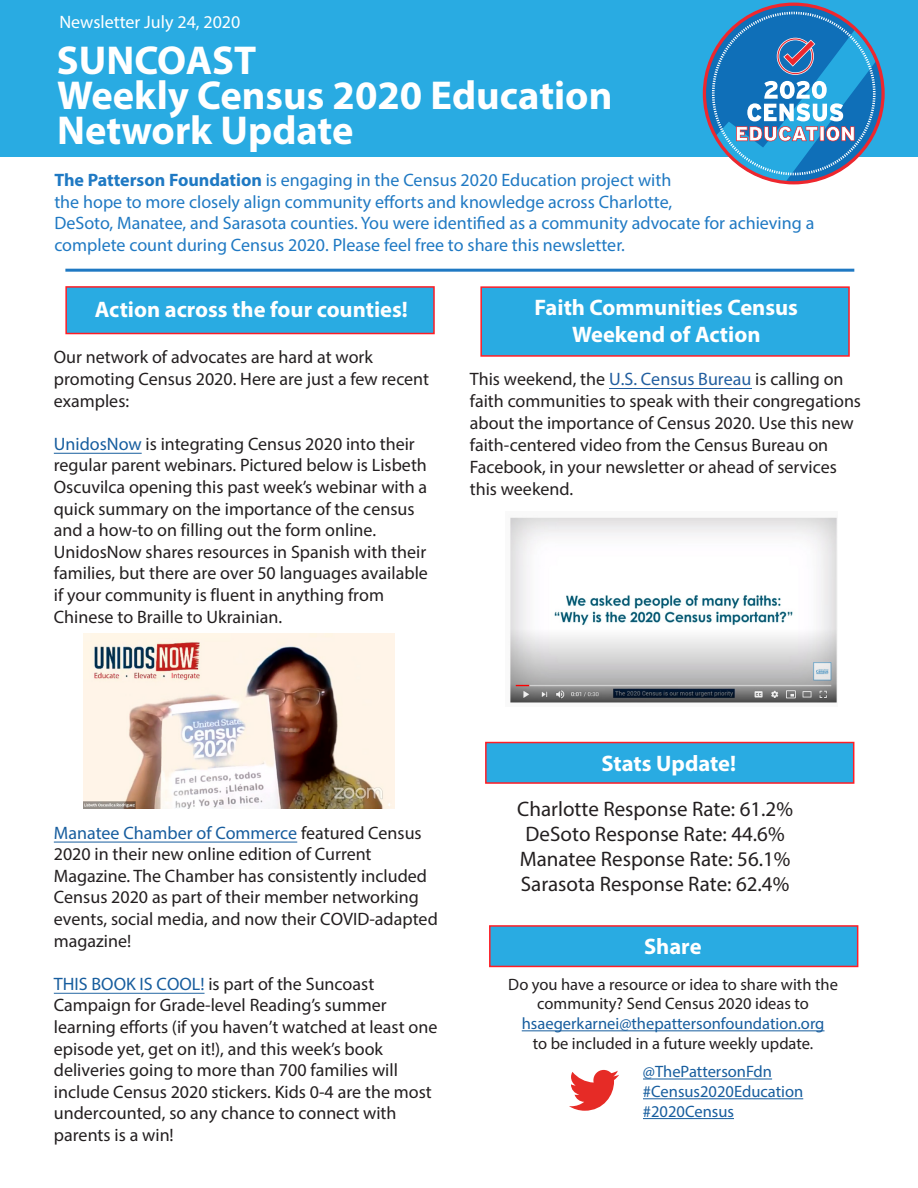
<style>
.page{position:relative;width:918px;height:1188px;background:#fff}
.page>*{position:absolute;margin:0;border:0;box-sizing:border-box;transform-origin:0 0}
.t1{font:700 40.5px "Myriad Pro";color:#fff}
.t2{font:700 22.5px "Myriad Pro";color:#fff}
.t3{font:21px "Myriad Pro";color:#231f20}
.t4{font:18px/21.6px "Myriad Pro";color:#231f20}
.t5{font:18px/21.6px "Myriad Pro";color:#1f79c3}
.t6{font:18px "Myriad Pro";color:#fff}
.t7{font:16.5px/19.8px "Myriad Pro";color:#231f20;text-align:center}
.t8{font:16.5px "Myriad Pro";color:#175d9e}
.s1{font-weight:700}
.s2{color:#175d9e}
.s3{color:#215e9f}
</style>
<div class="page">
<div style="left:0;top:0;width:918px;height:157px;background:#29abe2"></div>
<hr style="left:65px;top:269px;width:789px;height:3px;background:#1f79c3">
<svg style="left:569px;top:1070px;width:50px;height:41px"></svg>
<hr style="left:643px;top:1079px;width:129px;height:1px;background:#175d9e">
<hr style="left:643px;top:1098px;width:160px;height:1px;background:#175d9e">
<hr style="left:643px;top:1118px;width:91px;height:1px;background:#175d9e">
<svg style="left:703px;top:3px;width:182px;height:182px"></svg>
<hr style="left:522px;top:1030px;width:303px;height:1px;background:#175d9e">
<div style="left:489px;top:925px;width:369px;height:42px;background:#29abe2;border:2px solid #ff1d25"></div>
<div style="left:480px;top:286px;width:370px;height:71px;background:#29abe2;border:2px solid #ff1d25"></div>
<div style="left:65px;top:286px;width:370px;height:48px;background:#29abe2;border:2px solid #ff1d25"></div>
<img style="left:83px;top:633px;width:311px;height:175px">
<div style="left:485px;top:742px;width:369px;height:42px;background:#29abe2;border:2px solid #ff1d25"></div>
<img style="left:510px;top:517px;width:327px;height:186px">
<hr style="left:54px;top:453px;width:88px;height:1px;background:#175d9e">
<hr style="left:54px;top:842px;width:243px;height:1px;background:#175d9e">
<hr style="left:54px;top:993px;width:151px;height:1px;background:#175d9e">
<hr style="left:609px;top:388px;width:142px;height:1px;background:#215e9f">
<p class="t6" style="left:59px;top:11px;width:182px">Newsletter July 24, 2020</p>
<p class="t1" style="left:57px;top:34px;width:201px">SUNCOAST</p>
<p class="t1" style="left:57px;top:69px;width:557px">Weekly Census 2020 Education</p>
<p class="t1" style="left:57px;top:104px;width:298px">Network Update</p>
<p class="t5" style="left:54px;top:169px;width:762px"><span class="s1">The Patterson Foundation</span> is engaging in the Census 2020 Education project with<br>the hope to more closely align community efforts and knowledge across Charlotte,<br>DeSoto, Manatee, and Sarasota counties. You were identified as a community advocate for achieving a complete count during Census 2020. Please feel free to share this newsletter.</p>
<p class="t2" style="left:95px;top:295px;width:315px">Action across the four counties!</p>
<p class="t4" style="left:54px;top:346px;width:377px">Our network of advocates are hard at work promoting Census 2020. Here are just a few recent examples:</p>
<p class="t4" style="left:54px;top:433px;width:376px"><span class="s2">UnidosNow</span> is integrating Census 2020 into their regular parent webinars. Pictured below is Lisbeth Oscuvilca opening this past week’s webinar with a quick summary on the importance of the census and a how-to on filling out the form online.<br>UnidosNow shares resources in Spanish with their families, but there are over 50 languages available if your community is fluent in anything from Chinese to Braille to Ukrainian.</p>
<p class="t2" style="left:535px;top:292px;width:265px">Faith Communities Census</p>
<p class="t2" style="left:572px;top:319px;width:190px">Weekend of Action</p>
<p class="t4" style="left:470px;top:368px;width:393px;line-height:22px">This weekend, the <span class="s3">U.S. Census Bureau</span> is calling on faith communities to speak with their congregations about the importance of Census 2020. Use this new faith-centered video from the Census Bureau on Facebook, in your newsletter or ahead of services this weekend.</p>
<p class="t4" style="left:54px;top:822px;width:385px"><span class="s2">Manatee Chamber of Commerce</span> featured Census 2020 in their new online edition of Current Magazine. The Chamber has consistently included Census 2020 as part of their member networking events, social media, and now their COVID-adapted magazine!</p>
<p class="t4" style="left:54px;top:973px;width:385px"><span class="s2">THIS BOOK IS COOL!</span> is part of the Suncoast Campaign for Grade-level Reading’s summer learning efforts (if you haven’t watched at least one episode yet, get on it!), and this week’s book deliveries going to more than 700 families will include Census 2020 stickers. Kids 0-4 are the most undercounted, so any chance to connect with parents is a win!</p>
<p class="t2" style="left:602px;top:749px;width:136px">Stats Update!</p>
<p class="t3" style="left:517px;top:796px;width:277px">Charlotte Response Rate: 61.2%</p>
<p class="t3" style="left:526px;top:821px;width:261px">DeSoto Response Rate: 44.6%</p>
<p class="t3" style="left:520px;top:846px;width:272px">Manatee Response Rate: 56.1%</p>
<p class="t3" style="left:521px;top:871px;width:270px">Sarasota Response Rate: 62.4%</p>
<p class="t2" style="left:644px;top:932px;width:59px">Share</p>
<p class="t7" style="left:508px;top:974px;width:331px">Do you have a resource or idea to share with the community? Send Census 2020 ideas to <span class="s2">hsaegerkarnei@thepattersonfoundation.org</span></p>
<p class="t7" style="left:533px;top:1033px;width:282px">to be included in a future weekly update.</p>
<p class="t8" style="left:643px;top:1062px;width:131px">@ThePattersonFdn</p>
<p class="t8" style="left:643px;top:1081px;width:162px">#Census2020Education</p>
<p class="t8" style="left:643px;top:1101px;width:93px">#2020Census</p>
</div>
